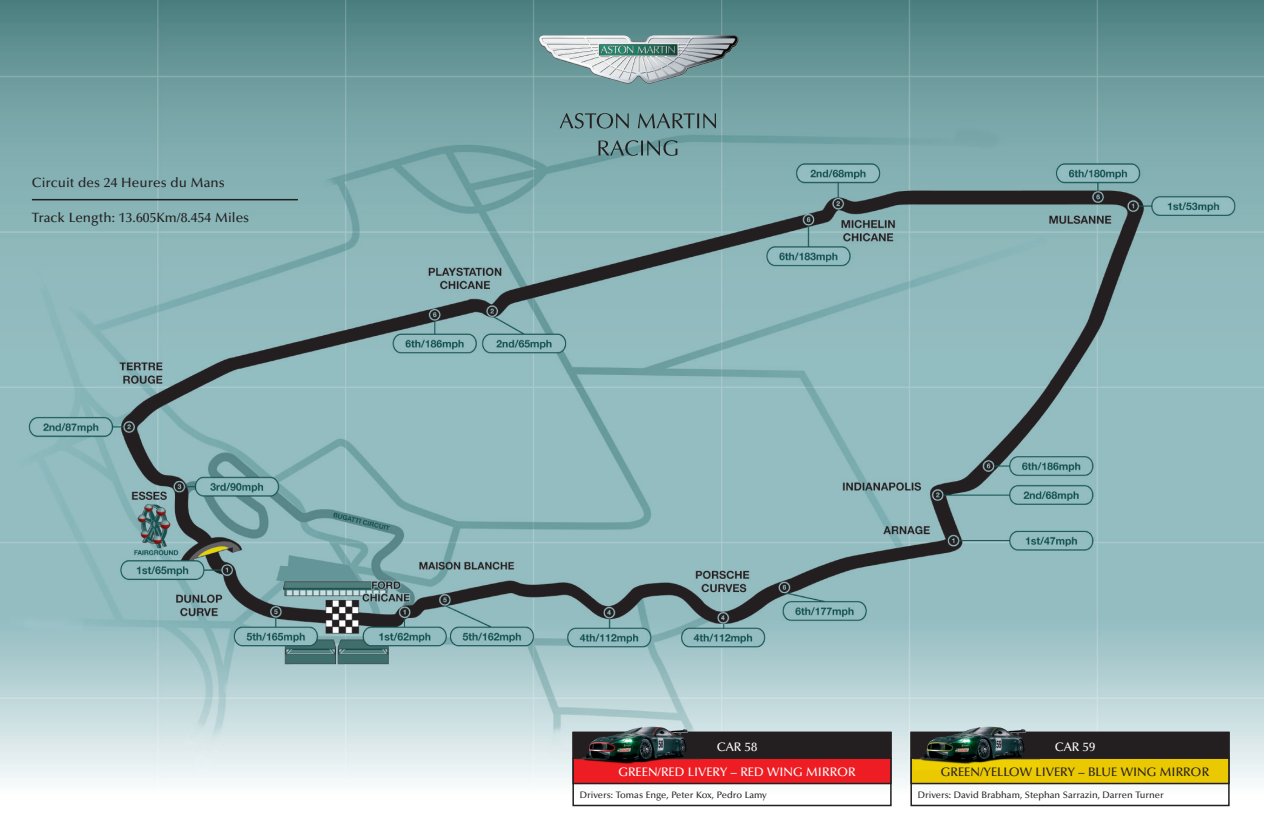
<style>
.page{position:relative;width:1264px;height:828px;background:#fff}
.page>*{position:absolute;margin:0;border:0;box-sizing:border-box;transform-origin:0 0}
.t1{font:500 13.5px "Optima";letter-spacing:.005em;color:#231f20}
.t2{font:500 12.38px/25.5px "Optima";color:#fff;text-align:center}
.t3{font:500 12.38px "Optima";color:#231f20}
.t4{font:500 9.38px "Optima";color:#231f20}
</style>
<div class="page">
<img style="left:0;top:0;width:1264px;height:785px">
<div style="left:573px;top:757px;width:318px;height:26px;background:#ee1d23"></div>
<div style="left:572px;top:756px;width:320px;height:27px;border:2px solid #231f20"></div>
<div style="left:574px;top:732px;width:316px;height:24px;background:#231f20"></div>
<div style="left:572px;top:731px;width:320px;height:27px;border:2px solid #231f20"></div>
<hr style="left:32px;top:199px;width:266px;height:1px;background:#231f20">
<div style="left:911px;top:757px;width:318px;height:26px;background:#eac802"></div>
<div style="left:910px;top:756px;width:320px;height:27px;border:2px solid #231f20"></div>
<div style="left:912px;top:732px;width:316px;height:24px;background:#231f20"></div>
<div style="left:910px;top:731px;width:320px;height:27px;border:2px solid #231f20"></div>
<svg style="left:560px;top:113px;width:69px;height:15px"></svg>
<svg style="left:638px;top:113px;width:78px;height:15px"></svg>
<svg style="left:598px;top:140px;width:79px;height:16px"></svg>
<img style="left:539px;top:35px;width:199px;height:49px">
<img style="left:914px;top:726px;width:126px;height:38px">
<img style="left:576px;top:726px;width:126px;height:38px">
<h1 class="t1" style="left:32px;top:177px;width:194px">Circuit des 24 Heures du Mans</h1>
<h1 class="t1" style="left:32px;top:212px;width:219px">Track Length: 13.605Km/8.454 Miles</h1>
<h2 class="t2" style="left:618px;top:734px;width:239px">CAR 58<br>GREEN/RED LIVERY – RED WING MIRROR</h2>
<p class="t4" style="left:580px;top:790px;width:189px">Drivers: Tomas Enge, Peter Kox, Pedro Lamy</p>
<h2 class="t2" style="left:1055px;top:734px;width:42px">CAR 59</h2>
<h2 class="t3" style="left:941px;top:767px;width:270px">GREEN/YELLOW LIVERY – BLUE WING MIRROR</h2>
<p class="t4" style="left:918px;top:790px;width:247px">Drivers: David Brabham, Stephan Sarrazin, Darren Turner</p>
</div>
